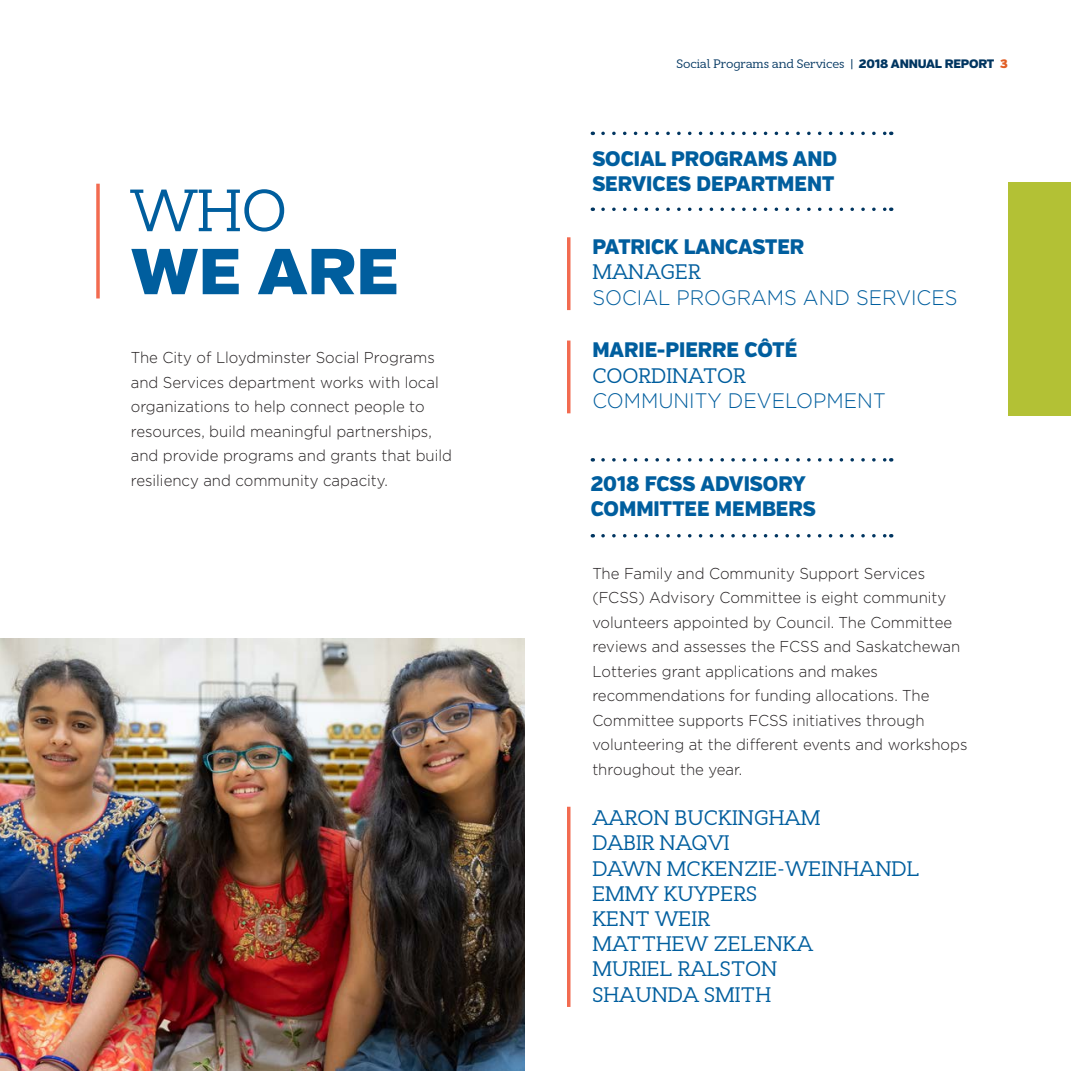
<style>
.page{position:relative;width:1071px;height:1071px;background:#fff}
.page>*{position:absolute;margin:0;border:0;box-sizing:border-box;transform-origin:0 0}
.t1{font:900 64.75px "Verb";color:#005e9e;scale:1.05 1}
.t2{font:59.5px "Cyntho Slab Pro";color:#005e9e;scale:.95 1}
.t3{font:21px "Cyntho Slab Pro";color:#005e9e;scale:.95 1}
.t4{font:900 21px/25.2px "Verb";color:#005e9e;scale:.95 1}
.t5{font:300 21px "Gotham";color:#005e9e;scale:.95 1}
.t6{font:300 15.75px/24.5px "Gotham";color:#231f20;scale:.95 1}
.t7{font:12.25px "Cyntho Slab Pro";letter-spacing:-.015em;color:#003560}
.s1{font-family:"Verb";font-weight:900}
.s2{font-family:"Verb";font-weight:900;color:#e15e25}
</style>
<div class="page">
<img style="left:0;top:639px;width:525px;height:432px">
<div style="left:1008px;top:182px;width:63px;height:234px;background:#b3c135"></div>
<svg style="left:96px;top:184px;width:4px;height:114px"></svg>
<hr style="left:567px;top:237px;width:3px;height:73px;background:#f26b50">
<hr style="left:567px;top:341px;width:3px;height:72px;background:#f26b50">
<hr style="left:567px;top:807px;width:3px;height:200px;background:#f26b50">
<svg style="left:603px;top:132px;width:282px;height:3px"></svg>
<svg style="left:603px;top:458px;width:282px;height:4px"></svg>
<svg style="left:603px;top:208px;width:282px;height:3px"></svg>
<svg style="left:603px;top:534px;width:282px;height:4px"></svg>
<p class="t2" style="left:131px;top:173px;width:166px">WHO</p>
<p class="t1" style="left:131px;top:232px;width:257px">WE ARE</p>
<p class="t6" style="left:131px;top:345px;width:340px">The City of Lloydminster Social Programs and Services department works with local organizations to help connect people to resources, build meaningful partnerships, and provide programs and grants that build resiliency and community capacity.</p>
<p class="t7" style="left:676px;top:56px;width:333px">Social Programs and Services | <span class="s1">2018 ANNUAL REPORT</span> <span class="s2">3</span></p>
<p class="t4" style="left:592px;top:147px;width:259px">SOCIAL PROGRAMS AND<br>SERVICES DEPARTMENT</p>
<p class="t4" style="left:592px;top:235px;width:224px">PATRICK LANCASTER</p>
<p class="t3" style="left:592px;top:259px;width:116px">MANAGER</p>
<p class="t5" style="left:592px;top:284px;width:386px">SOCIAL PROGRAMS AND SERVICES</p>
<p class="t4" style="left:592px;top:338px;width:217px">MARIE-PIERRE CÔTÉ</p>
<p class="t3" style="left:592px;top:362px;width:163px">COORDINATOR</p>
<p class="t5" style="left:592px;top:387px;width:310px">COMMUNITY DEVELOPMENT</p>
<p class="t4" style="left:591px;top:472px;width:238px">2018 FCSS ADVISORY<br>COMMITTEE MEMBERS</p>
<p class="t6" style="left:592px;top:561px;width:396px">The Family and Community Support Services (FCSS) Advisory Committee is eight community volunteers appointed by Council. The Committee reviews and assesses the FCSS and Saskatchewan Lotteries grant applications and makes recommendations for funding allocations. The Committee supports FCSS initiatives through volunteering at the different events and workshops throughout the year.</p>
<p class="t3" style="left:592px;top:805px;width:242px">AARON BUCKINGHAM</p>
<p class="t3" style="left:592px;top:830px;width:146px">DABIR NAQVI</p>
<p class="t3" style="left:592px;top:855px;width:346px">DAWN MCKENZIE-WEINHANDL</p>
<p class="t3" style="left:592px;top:880px;width:175px">EMMY KUYPERS</p>
<p class="t3" style="left:592px;top:905px;width:125px">KENT WEIR</p>
<p class="t3" style="left:592px;top:931px;width:234px">MATTHEW ZELENKA</p>
<p class="t3" style="left:592px;top:956px;width:196px">MURIEL RALSTON</p>
<p class="t3" style="left:592px;top:981px;width:190px">SHAUNDA SMITH</p>
</div>
